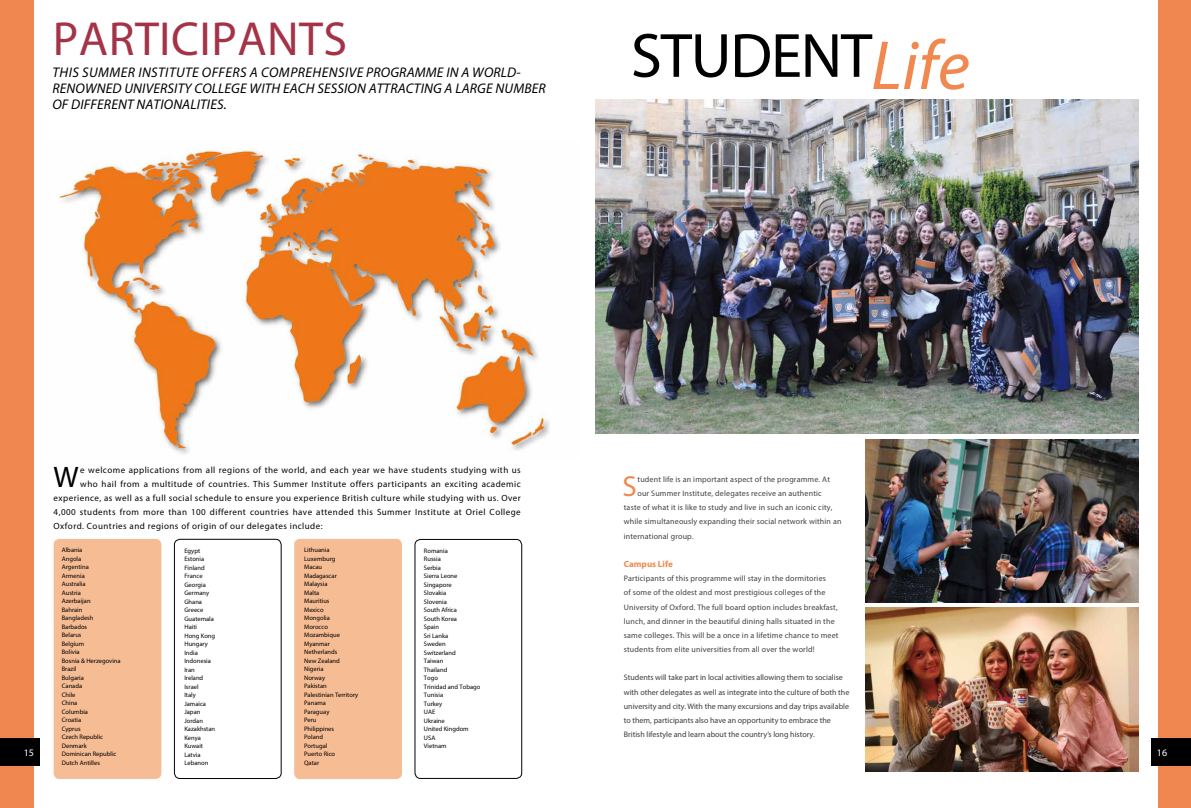
<style>
.page{position:relative;width:1191px;height:808px;background:#fff}
.page>*{position:absolute;margin:0;border:0;box-sizing:border-box;transform-origin:0 0}
.t1{font:63px "Myriad Pro";letter-spacing:-.02em;color:#000}
.t2{font:48px "Myriad Pro";letter-spacing:.01em;color:#a43347}
.t3{font:29.8px "Myriad Pro";color:#000}
.t4{font:29px "Myriad Pro";color:#f08850}
.t5{font:italic 14px/16px "Myriad Pro";letter-spacing:.01em;color:#000}
.t6{font:10px "Myriad Pro";color:#fff}
.t7{font:9px "Myriad Pro";letter-spacing:.05em;color:#000}
.t8{font:700 9px "Myriad Pro";color:#f08850}
.t9{font:8px/14.2px "Myriad Pro";letter-spacing:.02em;color:#3f4042}
.t10{font:8px/14.2px "Myriad Pro";color:#3e3a39}
.t11{font:6.5px/8.5px "Myriad Pro";color:#000}
.s1{font-style:italic;font-size:70px;color:#f08850}
</style>
<div class="page">
<div style="left:0;top:0;width:33px;height:808px;background:#f08750"></div>
<img style="left:595px;top:100px;width:543px;height:334px">
<img style="left:866px;top:608px;width:272px;height:163px">
<img style="left:865px;top:439px;width:273px;height:163px">
<div style="left:1158px;top:0;width:33px;height:808px;background:#f08750"></div>
<div style="left:0;top:738px;width:40px;height:27px;background:#000"></div>
<div style="left:1151px;top:738px;width:40px;height:27px;background:#000"></div>
<div style="left:54px;top:539px;width:107px;height:240px;background:#f6bc94;border-radius:6px"></div>
<div style="left:174px;top:539px;width:108px;height:240px;border:1px solid #000;border-radius:6px"></div>
<div style="left:294px;top:539px;width:108px;height:240px;background:#f6bc94;border-radius:6px"></div>
<div style="left:414px;top:539px;width:108px;height:240px;border:1px solid #000;border-radius:6px"></div>
<img style="left:58px;top:147px;width:491px;height:307px">
<h2 class="t2" style="left:53px;top:9px;width:296px">PARTICIPANTS</h2>
<h3 class="t5" style="left:52px;top:64px;width:495px">THIS SUMMER INSTITUTE OFFERS A COMPREHENSIVE PROGRAMME IN A WORLD-<br>RENOWNED UNIVERSITY COLLEGE WITH EACH SESSION ATTRACTING A LARGE NUMBER<br>OF DIFFERENT NATIONALITIES.</h3>
<h1 class="t1" style="left:631px;top:17px;width:340px">STUDENT<span class="s1">Life</span></h1>
<h3 class="t3" style="left:54px;top:458px;width:27px">W</h3>
<h3 class="t7" style="left:80px;top:464px;width:442px">e welcome applications from all regions of the world, and each year we have students studying with us</h3>
<h3 class="t4" style="left:622px;top:468px;width:16px">S</h3>
<p class="t9" style="left:637px;top:472px;width:194px">tudent life is an important aspect of the programme. At</p>
<h3 class="t7" style="left:80px;top:478px;width:442px">who hail from a multitude of countries. This Summer Institute offers participants an exciting academic</h3>
<h3 class="t7" style="left:54px;top:492px;width:469px">experience, as well as a full social schedule to ensure you experience British culture while studying with us. Over</h3>
<h3 class="t7" style="left:54px;top:506px;width:469px">4,000 students from more than 100 different countries have attended this Summer Institute at Oriel College</h3>
<h3 class="t7" style="left:54px;top:520px;width:270px">Oxford. Countries and regions of origin of our delegates include:</h3>
<p class="t11" style="left:62px;top:546px;width:60px">Albania<br>Angola<br>Argentina<br>Armenia<br>Australia<br>Austria<br>Azerbaijan<br>Bahrain<br>Bangladesh<br>Barbados<br>Belarus<br>Belgium<br>Bolivia<br>Bosnia &amp; Herzegovina<br>Brazil<br>Bulgaria<br>Canada<br>Chile<br>China<br>Columbia<br>Croatia<br>Cyprus<br>Czech Republic<br>Denmark<br>Dominican Republic<br>Dutch Antilles</p>
<p class="t11" style="left:184px;top:546px;width:32px">Egypt<br>Estonia<br>Finland<br>France<br>Georgia<br>Germany<br>Ghana<br>Greece<br>Guatemala<br>Haiti<br>Hong Kong<br>Hungary<br>India<br>Indonesia<br>Iran<br>Ireland<br>Israel<br>Italy<br>Jamaica<br>Japan<br>Jordan<br>Kazakhstan<br>Kenya<br>Kuwait<br>Latvia<br>Lebanon</p>
<p class="t11" style="left:304px;top:546px;width:56px">Lithuania<br>Luxemburg<br>Macau<br>Madagascar<br>Malaysia<br>Malta<br>Mauritius<br>Mexico<br>Mongolia<br>Morocco<br>Mozambique<br>Myanmar<br>Netherlands<br>New Zealand<br>Nigeria<br>Norway<br>Pakistan<br>Palestinian Territory<br>Panama<br>Paraguay<br>Peru<br>Philippines<br>Poland<br>Portugal<br>Puerto Rico<br>Qatar</p>
<p class="t11" style="left:424px;top:546px;width:58px">Romania<br>Russia<br>Serbia<br>Sierra Leone<br>Singapore<br>Slovakia<br>Slovenia<br>South Africa<br>South Korea<br>Spain<br>Sri Lanka<br>Sweden<br>Switzerland<br>Taiwan<br>Thailand<br>Togo<br>Trinidad and Tobago<br>Tunisia<br>Turkey<br>UAE<br>Ukraine<br>United Kingdom<br>USA<br>Vietnam</p>
<p class="t9" style="left:637px;top:486px;width:186px">our Summer Institute, delegates receive an authentic</p>
<p class="t9" style="left:624px;top:500px;width:210px">taste of what it is like to study and live in such an iconic city,</p>
<p class="t9" style="left:624px;top:515px;width:219px">while simultaneously expanding their social network within an</p>
<p class="t9" style="left:624px;top:529px;width:71px">international group.</p>
<h3 class="t8" style="left:624px;top:558px;width:50px">Campus Life</h3>
<p class="t9" style="left:624px;top:571px;width:216px">Participants of this programme will stay in the dormitories<br>of some of the oldest and most prestigious colleges of the University of Oxford. The full board option includes breakfast, lunch, and dinner in the beautiful dining halls situated in the same colleges. This will be a once in a lifetime chance to meet students from elite universities from all over the world!</p>
<p class="t10" style="left:624px;top:670px;width:227px">Students will take part in local activities allowing them to socialise with other delegates as well as integrate into the culture of both the university and city. With the many excursions and day trips available to them, participants also have an opportunity to embrace the British lifestyle and learn about the country’s long history.</p>
<h3 class="t6" style="left:24px;top:746px;width:12px">15</h3>
<h3 class="t6" style="left:1157px;top:746px;width:12px">16</h3>
</div>
